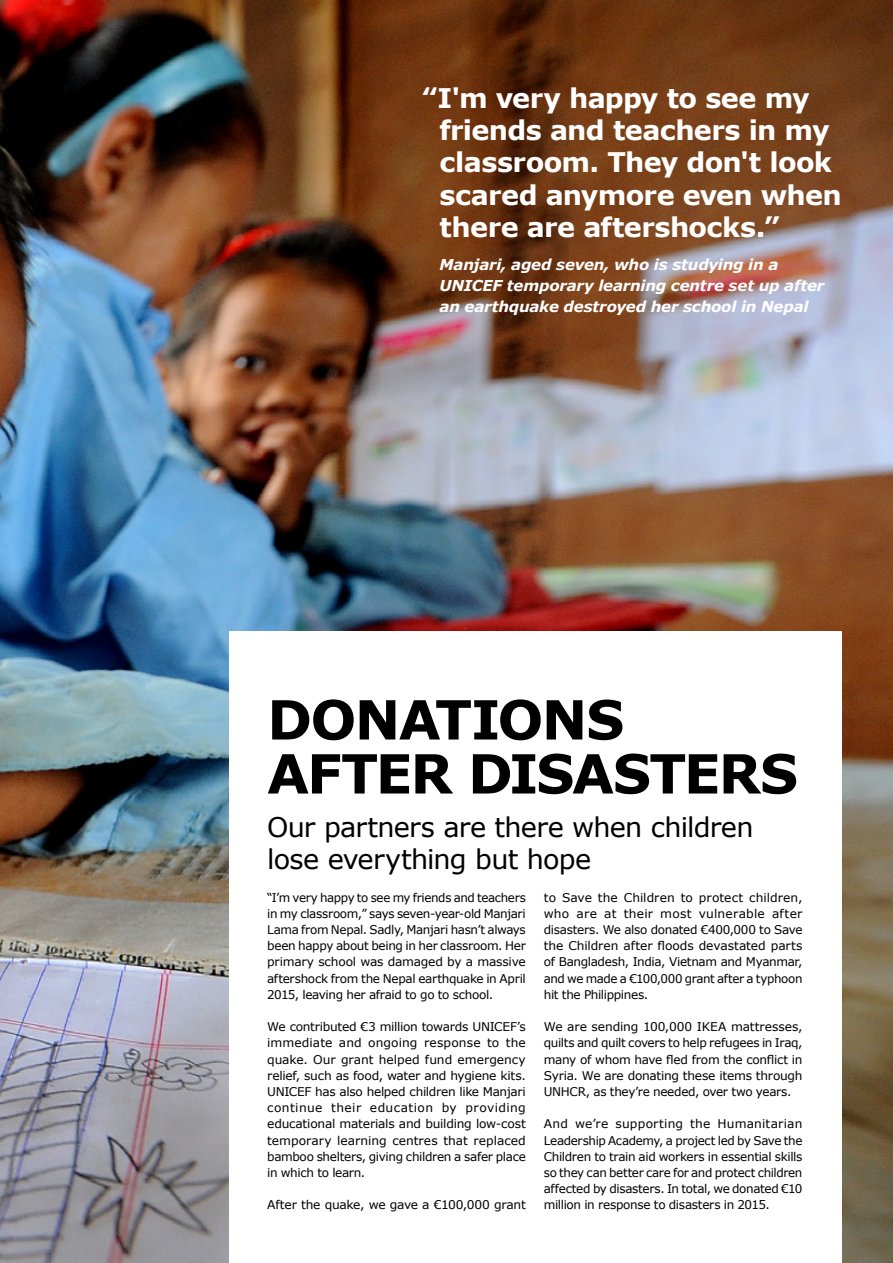
<style>
.page{position:relative;width:893px;height:1263px;background:#fff}
.page>*{position:absolute;margin:0;border:0;box-sizing:border-box;transform-origin:0 0}
.t1{font:700 54px/54px "Verdana IKEA";letter-spacing:-.035em;color:#000}
.t2{font:700 27px/32.4px "Verdana";letter-spacing:-.025em;color:#fff}
.t3{font:27px/32.4px "Verdana";letter-spacing:-.025em;color:#000}
.t4{font:italic 700 15px/21px "Verdana IKEA";letter-spacing:-.02em;color:#fff}
.t5{font:12px/16.2px "Verdana";letter-spacing:-.03em;color:#000;text-align:justify}
</style>
<div class="page">
<img style="left:0;top:0;width:893px;height:1263px">
<div style="left:230px;top:631px;width:612px;height:632px;background:#fff"></div>
<h2 class="t2" style="left:440px;top:82px;width:404px;text-indent:-18px">‟I'm very happy to see my friends and teachers in my classroom. They don't look scared anymore even when there are aftershocks.”</h2>
<p class="t4" style="left:440px;top:254px;width:386px">Manjari, aged seven, who is studying in a<br>UNICEF temporary learning centre set up after an earthquake destroyed her school in Nepal</p>
<h1 class="t1" style="left:267px;top:693px;width:532px">DONATIONS<br>AFTER DISASTERS</h1>
<h2 class="t3" style="left:267px;top:811px;width:488px">Our partners are there when children lose everything but hope</h2>
<p class="t5" style="left:267px;top:889px;width:260px">“I’m very happy to see my friends and teachers in my classroom,” says seven-year-old Manjari Lama from Nepal. Sadly, Manjari hasn’t always been happy about being in her classroom. Her primary school was damaged by a massive aftershock from the Nepal earthquake in April 2015, leaving her afraid to go to school.</p>
<p class="t5" style="left:267px;top:1019px;width:260px">We contributed €3 million towards UNICEF’s immediate and ongoing response to the quake. Our grant helped fund emergency relief, such as food, water and hygiene kits.<br>UNICEF has also helped children like Manjari continue their education by providing educational materials and building low-cost temporary learning centres that replaced bamboo shelters, giving children a safer place in which to learn.</p>
<p class="t5" style="left:267px;top:1197px;width:260px">After the quake, we gave a €100,000 grant</p>
<p class="t5" style="left:544px;top:889px;width:260px">to Save the Children to protect children, who are at their most vulnerable after disasters. We also donated €400,000 to Save the Children after floods devastated parts of Bangladesh, India, Vietnam and Myanmar, and we made a €100,000 grant after a typhoon hit the Philippines.</p>
<p class="t5" style="left:544px;top:1019px;width:260px">We are sending 100,000 IKEA mattresses, quilts and quilt covers to help refugees in Iraq, many of whom have fled from the conflict in Syria. We are donating these items through UNHCR, as they’re needed, over two years.</p>
<p class="t5" style="left:544px;top:1116px;width:260px">And we’re supporting the Humanitarian Leadership Academy, a project led by Save the Children to train aid workers in essential skills so they can better care for and protect children affected by disasters. In total, we donated €10 million in response to disasters in 2015.</p>
</div>
